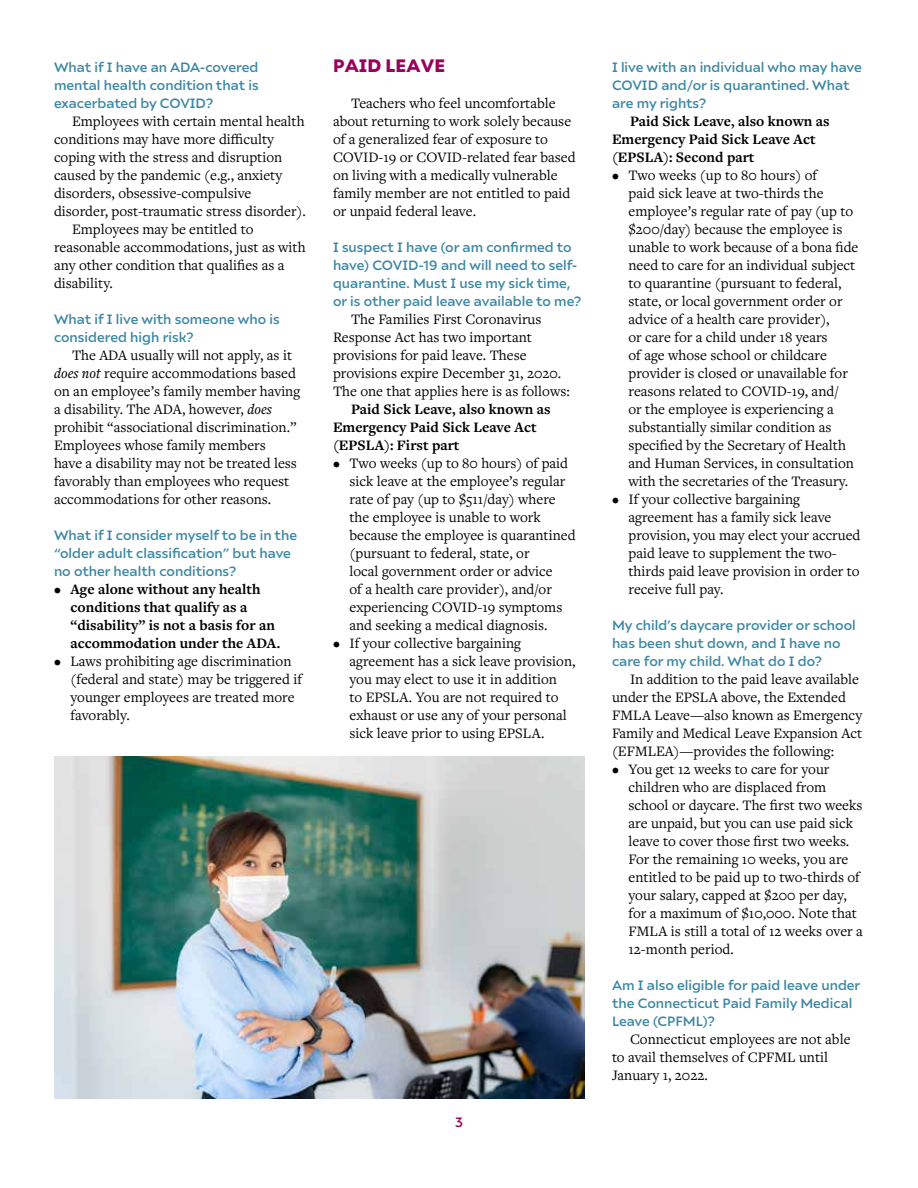
<style>
.page{position:relative;width:918px;height:1188px;background:#fff}
.page>*{position:absolute;margin:0;border:0;box-sizing:border-box;transform-origin:0 0}
.t1{font:900 18px "Ariana Pro";letter-spacing:.01em;color:#9b005b}
.t2{font:15px/18px "Freight Text Pro";color:#000}
.t3{font:700 15px/18px "Freight Text Pro";color:#000}
.t4{font:500 13.5px/18px "Ariana Pro";color:#3b87a3}
.t5{font:500 13.5px "Ariana Pro";color:#9b005b}
.s1{font-weight:500;font-style:italic}
.s2{font-weight:400}
</style>
<div class="page">
<img style="left:54px;top:756px;width:531px;height:342px">
<p class="t4" style="left:54px;top:57px;width:206px;text-align:justify">What if I have an ADA-covered mental health condition that is exacerbated by COVID?</p>
<p class="t2" style="left:72px;top:112px;width:234px">Employees with certain mental health</p>
<p class="t2" style="left:54px;top:130px;width:222px">conditions may have more difficulty</p>
<p class="t2" style="left:54px;top:148px;width:230px">coping with the stress and disruption</p>
<p class="t2" style="left:54px;top:166px;width:230px">caused by the pandemic (e.g., anxiety</p>
<p class="t2" style="left:54px;top:184px;width:199px">disorders, obsessive-compulsive</p>
<p class="t2" style="left:54px;top:202px;width:254px">disorder, post-traumatic stress disorder).</p>
<p class="t2" style="left:72px;top:220px;width:183px">Employees may be entitled to</p>
<p class="t2" style="left:54px;top:238px;width:253px">reasonable accommodations, just as with</p>
<p class="t2" style="left:54px;top:256px;width:232px">any other condition that qualifies as a</p>
<p class="t2" style="left:54px;top:274px;width:61px">disability.</p>
<p class="t4" style="left:54px;top:309px;width:227px">What if I live with someone who is considered high risk?</p>
<p class="t2" style="left:54px;top:346px;width:248px;text-indent:18px">The ADA usually will not apply, as it <span class="s1">does not</span> require accommodations based on an employee’s family member having a disability. The ADA, however, <span class="s1">does </span>prohibit “associational discrimination.” Employees whose family members<br>have a disability may not be treated less favorably than employees who request accommodations for other reasons.</p>
<p class="t4" style="left:54px;top:525px;width:245px">What if I consider myself to be in the “older adult classification” but have no other health conditions?</p>
<p class="t3" style="left:70px;top:580px;width:211px;text-indent:-16px"><span class="s2">•</span> Age alone without any health conditions that qualify as a “disability” is not a basis for an accommodation under the ADA.</p>
<p class="t2" style="left:70px;top:652px;width:233px;text-indent:-16px">• Laws prohibiting age discrimination (federal and state) may be triggered if younger employees are treated more favorably.</p>
<p class="t1" style="left:333px;top:52px;width:114px">PAID LEAVE</p>
<p class="t2" style="left:333px;top:94px;width:244px;text-indent:18px">Teachers who feel uncomfortable about returning to work solely because of a generalized fear of exposure to COVID-19 or COVID-related fear based on living with a medically vulnerable family member are not entitled to paid or unpaid federal leave.</p>
<p class="t4" style="left:333px;top:237px;width:250px">I suspect I have (or am confirmed to have) COVID-19 and will need to self&shy;quarantine. Must I use my sick time, or is other paid leave available to me?</p>
<p class="t2" style="left:333px;top:310px;width:238px;text-indent:18px">The Families First Coronavirus Response Act has two important provisions for paid leave. These provisions expire December 31, 2020.<br>The one that applies here is as follows:</p>
<p class="t3" style="left:333px;top:400px;width:219px;text-indent:18px">Paid Sick Leave, also known as<br>Emergency Paid Sick Leave Act (EPSLA): First part</p>
<p class="t2" style="left:350px;top:454px;width:228px;text-indent:-16px">• Two weeks (up to 80 hours) of paid sick leave at the employee’s regular rate of pay (up to $511/day) where the employee is unable to work because the employee is quarantined (pursuant to federal, state, or<br>local government order or advice<br>of a health care provider), and/or experiencing COVID-19 symptoms and seeking a medical diagnosis.</p>
<p class="t2" style="left:350px;top:634px;width:228px;text-indent:-16px">• If your collective bargaining agreement has a sick leave provision, you may elect to use it in addition<br>to EPSLA. You are not required to exhaust or use any of your personal sick leave prior to using EPSLA.</p>
<p class="t5" style="left:455px;top:1113px;width:9px">3</p>
<p class="t4" style="left:612px;top:57px;width:251px">I live with an individual who may have<br>COVID and/or is quarantined. What are my rights?</p>
<p class="t3" style="left:612px;top:112px;width:219px;text-indent:18px">Paid Sick Leave, also known as<br>Emergency Paid Sick Leave Act (EPSLA): Second part</p>
<p class="t2" style="left:628px;top:166px;width:232px;text-indent:-16px">• Two weeks (up to 80 hours) of<br>paid sick leave at two-thirds the employee’s regular rate of pay (up to $200/day) because the employee is unable to work because of a bona fide need to care for an individual subject to quarantine (pursuant to federal, state, or local government order or advice of a health care provider),<br>or care for a child under 18 years<br>of age whose school or childcare provider is closed or unavailable for reasons related to COVID-19, and/<br>or the employee is experiencing a substantially similar condition as specified by the Secretary of Health and Human Services, in consultation with the secretaries of the Treasury.</p>
<p class="t2" style="left:628px;top:490px;width:234px;text-indent:-16px">• If your collective bargaining agreement has a family sick leave provision, you may elect your accrued paid leave to supplement the two&shy;thirds paid leave provision in order to receive full pay.</p>
<p class="t4" style="left:612px;top:615px;width:245px">My child’s daycare provider or school has been shut down, and I have no care for my child. What do I do?</p>
<p class="t2" style="left:612px;top:670px;width:252px;text-indent:18px">In addition to the paid leave available under the EPSLA above, the Extended FMLA Leave—also known as Emergency Family and Medical Leave Expansion Act (EFMLEA)—provides the following:</p>
<p class="t2" style="left:628px;top:760px;width:236px;text-indent:-16px">• You get 12 weeks to care for your children who are displaced from school or daycare. The first two weeks are unpaid, but you can use paid sick leave to cover those first two weeks.<br>For the remaining 10 weeks, you are entitled to be paid up to two-thirds of your salary, capped at $200 per day, for a maximum of $10,000. Note that FMLA is still a total of 12 weeks over a 12-month period.</p>
<p class="t4" style="left:612px;top:975px;width:250px">Am I also eligible for paid leave under the Connecticut Paid Family Medical<br>Leave (CPFML)?</p>
<p class="t2" style="left:612px;top:1030px;width:240px;text-indent:18px">Connecticut employees are not able to avail themselves of CPFML until<br>January 1, 2022.</p>
</div>
